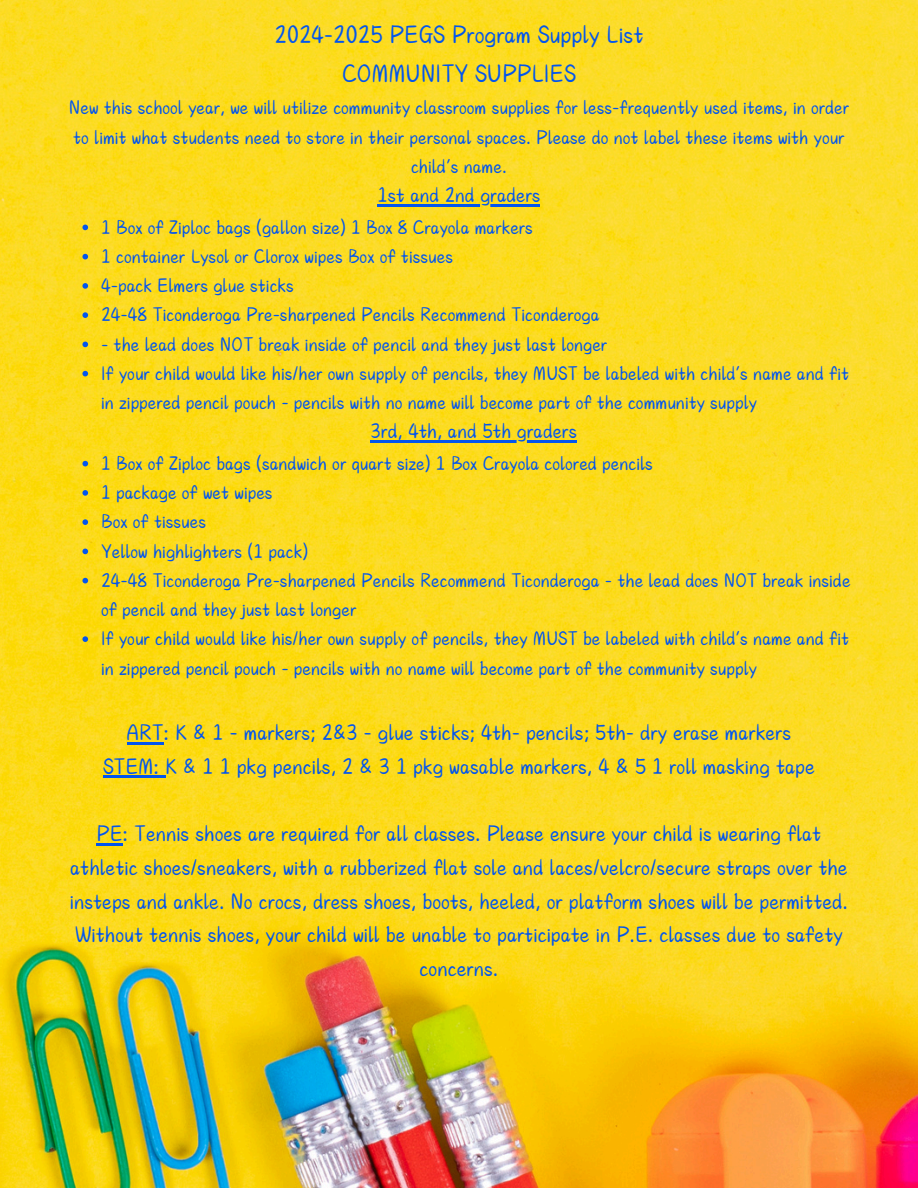
<style>
.page{position:relative;width:918px;height:1188px;background:#fff}
.page>*{position:absolute;margin:0;border:0;box-sizing:border-box;transform-origin:0 0}
.t1{font:27.6px "Canva Milk Ttea";color:#0255ee}
.t2{font:24.6px/33.8px "Canva Milk Ttea";color:#0255ee;text-align:center}
.t3{font:23.1px "Canva Milk Ttea";color:#0255ee}
.t4{font:21.6px/29.2px "Canva Milk Ttea";color:#0255ee}
</style>
<div class="page">
<img style="left:0;top:0;width:918px;height:1188px">
<hr style="left:378px;top:204px;width:162px;height:3px;background:#0255ee">
<svg style="left:82px;top:225px;width:6px;height:5px"></svg>
<svg style="left:82px;top:254px;width:6px;height:5px"></svg>
<svg style="left:82px;top:283px;width:6px;height:6px"></svg>
<svg style="left:82px;top:312px;width:6px;height:6px"></svg>
<svg style="left:82px;top:342px;width:6px;height:5px"></svg>
<svg style="left:82px;top:371px;width:6px;height:5px"></svg>
<hr style="left:371px;top:441px;width:206px;height:2px;background:#0255ee">
<svg style="left:82px;top:461px;width:6px;height:5px"></svg>
<svg style="left:82px;top:490px;width:6px;height:6px"></svg>
<svg style="left:82px;top:519px;width:6px;height:6px"></svg>
<svg style="left:82px;top:549px;width:6px;height:5px"></svg>
<svg style="left:82px;top:578px;width:6px;height:5px"></svg>
<svg style="left:82px;top:636px;width:6px;height:6px"></svg>
<hr style="left:127px;top:742px;width:37px;height:2px;background:#0255ee">
<hr style="left:103px;top:776px;width:62px;height:2px;background:#0255ee">
<hr style="left:97px;top:843px;width:26px;height:3px;background:#0255ee">
<p class="t1" style="left:274px;top:18px;width:371px">2024-2025 PEGS Program Supply List</p>
<p class="t1" style="left:342px;top:56px;width:235px">COMMUNITY SUPPLIES</p>
<p class="t4" style="left:69px;top:92px;width:782px;text-align:center">New this school year, we will utilize community classroom supplies for less-frequently used items, in order to limit what students need to store in their personal spaces. Please do not label these items with your child’s name.</p>
<p class="t3" style="left:378px;top:181px;width:164px">1st and 2nd graders</p>
<p class="t4" style="left:101px;top:212px;width:433px">1 Box of Ziploc bags (gallon size) 1 Box 8 Crayola markers</p>
<p class="t4" style="left:101px;top:241px;width:353px">1 container Lysol or Clorox wipes Box of tissues</p>
<p class="t4" style="left:101px;top:270px;width:194px">4-pack Elmers glue sticks</p>
<p class="t4" style="left:101px;top:299px;width:500px">24-48 Ticonderoga Pre-sharpened Pencils Recommend Ticonderoga</p>
<p class="t4" style="left:101px;top:329px;width:508px">- the lead does NOT break inside of pencil and they just last longer</p>
<p class="t4" style="left:101px;top:358px;width:749px">If your child would like his/her own supply of pencils, they MUST be labeled with child’s name and fit in zippered pencil pouch - pencils with no name will become part of the community supply</p>
<p class="t3" style="left:371px;top:417px;width:208px">3rd, 4th, and 5th graders</p>
<p class="t4" style="left:101px;top:448px;width:553px">1 Box of Ziploc bags (sandwich or quart size) 1 Box Crayola colored pencils<br>1 package of wet wipes</p>
<p class="t4" style="left:101px;top:506px;width:107px">Box of tissues</p>
<p class="t4" style="left:101px;top:536px;width:209px">Yellow highlighters (1 pack)</p>
<p class="t4" style="left:101px;top:565px;width:751px">24-48 Ticonderoga Pre-sharpened Pencils Recommend Ticonderoga - the lead does NOT break inside of pencil and they just last longer</p>
<p class="t4" style="left:101px;top:623px;width:749px">If your child would like his/her own supply of pencils, they MUST be labeled with child’s name and fit in zippered pencil pouch - pencils with no name will become part of the community supply</p>
<h1 class="t2" style="left:103px;top:714px;width:713px">ART: K &amp; 1 - markers; 2&amp;3 - glue sticks; 4th- pencils; 5th- dry erase markers<br>STEM: K &amp; 1 1 pkg pencils, 2 &amp; 3 1 pkg wasable markers, 4 &amp; 5 1 roll masking tape</h1>
<h1 class="t2" style="left:70px;top:816px;width:780px">PE: Tennis shoes are required for all classes. Please ensure your child is wearing flat athletic shoes/sneakers, with a rubberized flat sole and laces/velcro/secure straps over the insteps and ankle. No crocs, dress shoes, boots, heeled, or platform shoes will be permitted.<br>Without tennis shoes, your child will be unable to participate in P.E. classes due to safety concerns.</h1>
</div>
